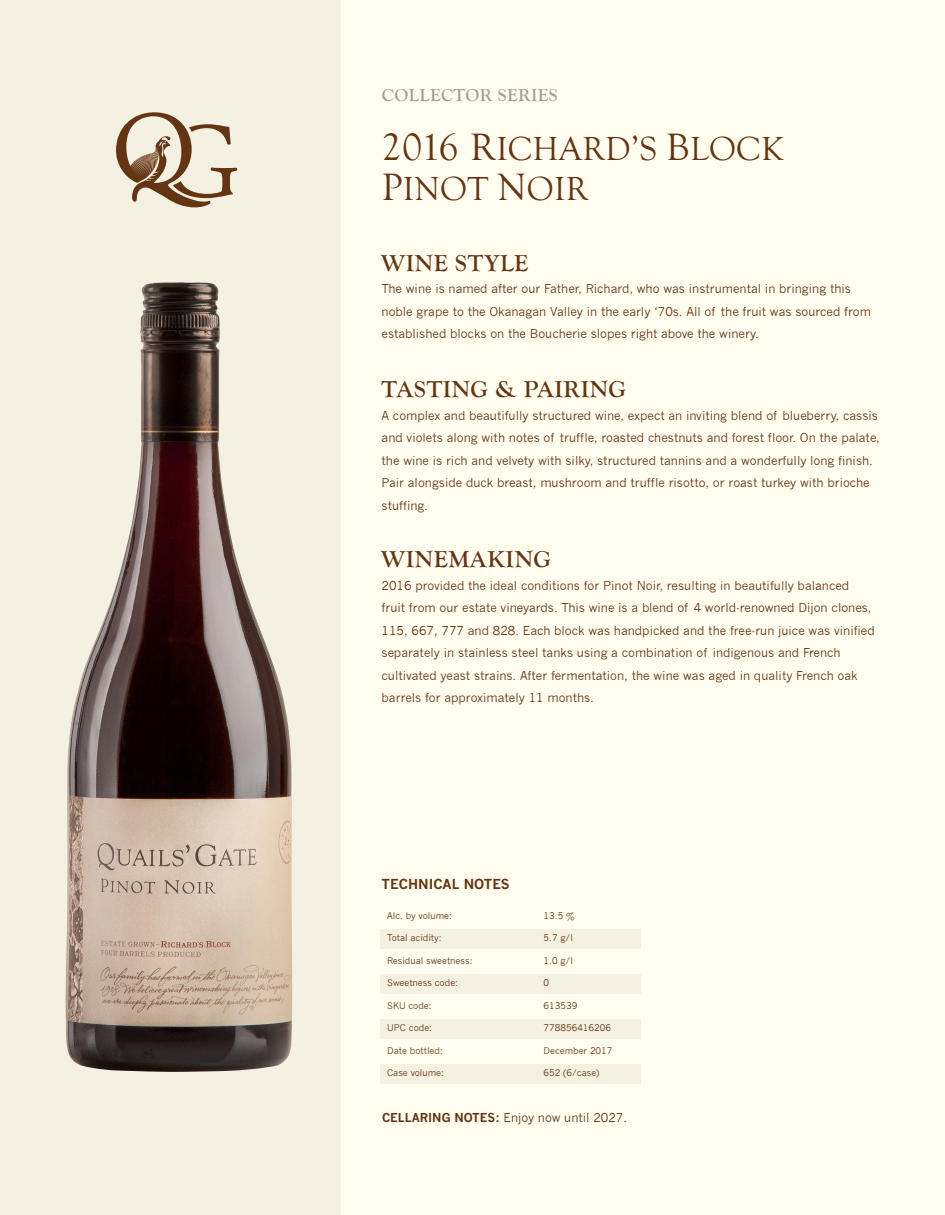
<style>
.page{position:relative;width:945px;height:1215px;background:#fffdf0}
.page>*{position:absolute;margin:0;border:0;box-sizing:border-box;transform-origin:0 0}
.t1{font:34.35px/40.5px "Goudy Old Style T";letter-spacing:.01em;color:#643513}
.t2{font:700 24px "Goudy Old Style T";letter-spacing:.025em;color:#643513}
.t3{font:700 18px "Goudy Old Style T";letter-spacing:.025em;color:#a79c95}
.t4{font:700 13.5px "News Gothic";color:#643513}
.t5{font:12px/22.5px "News Gothic";color:#643513}
.t6{font:9px "News Gothic";color:#643513}
.s1{font-size:39.15px}
.s2{font-weight:700}
</style>
<div class="page">
<div style="left:0;top:0;width:341px;height:1215px;background:#f4f1e2"></div>
<svg style="left:116px;top:112px;width:121px;height:95px"></svg>
<div style="left:380px;top:929px;width:261px;height:19px;background:#f4f1e2"></div>
<div style="left:380px;top:974px;width:261px;height:19px;background:#f4f1e2"></div>
<div style="left:380px;top:1019px;width:261px;height:19px;background:#f4f1e2"></div>
<div style="left:380px;top:1064px;width:261px;height:19px;background:#f4f1e2"></div>
<img style="left:66px;top:282px;width:227px;height:790px">
<h3 class="t3" style="left:382px;top:85px;width:177px">COLLECTOR SERIES</h3>
<p class="t1" style="left:382px;top:129px;width:403px"><span class="s1">2016 R</span>ICHARD’S <span class="s1">B</span>LOCK<br><span class="s1">P</span>INOT <span class="s1">N</span>OIR</p>
<p class="t2" style="left:382px;top:250px;width:148px">WINE STYLE</p>
<p class="t5" style="left:382px;top:278px;width:491px">The wine is named after our Father, Richard, who was instrumental in bringing this noble grape to the Okanagan Valley in the early ‘70s. All of the fruit was sourced from established blocks on the Boucherie slopes right above the winery.</p>
<p class="t2" style="left:382px;top:376px;width:246px">TASTING &amp; PAIRING</p>
<p class="t5" style="left:382px;top:404px;width:500px">A complex and beautifully structured wine, expect an inviting blend of blueberry, cassis and violets along with notes of truffle, roasted chestnuts and forest floor. On the palate, the wine is rich and velvety with silky, structured tannins and a wonderfully long finish.<br>Pair alongside duck breast, mushroom and truffle risotto, or roast turkey with brioche stuffing.</p>
<p class="t2" style="left:382px;top:546px;width:171px">WINEMAKING</p>
<p class="t5" style="left:382px;top:574px;width:495px">2016 provided the ideal conditions for Pinot Noir, resulting in beautifully balanced fruit from our estate vineyards. This wine is a blend of 4 world-renowned Dijon clones, 115, 667, 777 and 828. Each block was handpicked and the free-run juice was vinified separately in stainless steel tanks using a combination of indigenous and French cultivated yeast strains. After fermentation, the wine was aged in quality French oak barrels for approximately 11 months.</p>
<p class="t4" style="left:382px;top:875px;width:130px">TECHNICAL NOTES</p>
<p class="t6" style="left:387px;top:910px;width:66px">Alc. by volume:</p>
<p class="t6" style="left:544px;top:910px;width:32px">13.5 %</p>
<p class="t6" style="left:387px;top:933px;width:56px">Total acidity:</p>
<p class="t6" style="left:544px;top:933px;width:31px">5.7 g/l</p>
<p class="t6" style="left:387px;top:955px;width:87px">Residual sweetness:</p>
<p class="t6" style="left:544px;top:955px;width:31px">1.0 g/l</p>
<p class="t6" style="left:387px;top:978px;width:72px">Sweetness code:</p>
<p class="t6" style="left:544px;top:978px;width:7px">0</p>
<p class="t6" style="left:387px;top:1000px;width:46px">SKU code:</p>
<p class="t6" style="left:544px;top:1000px;width:35px">613539</p>
<p class="t6" style="left:387px;top:1023px;width:46px">UPC code:</p>
<p class="t6" style="left:544px;top:1023px;width:69px">778856416206</p>
<p class="t6" style="left:387px;top:1045px;width:57px">Date bottled:</p>
<p class="t6" style="left:544px;top:1045px;width:70px">December 2017</p>
<p class="t6" style="left:387px;top:1068px;width:58px">Case volume:</p>
<p class="t6" style="left:544px;top:1068px;width:57px">652 (6/case)</p>
<p class="t5" style="left:382px;top:1107px;width:247px"><span class="s2">CELLARING NOTES:</span> Enjoy now until 2027.</p>
</div>
